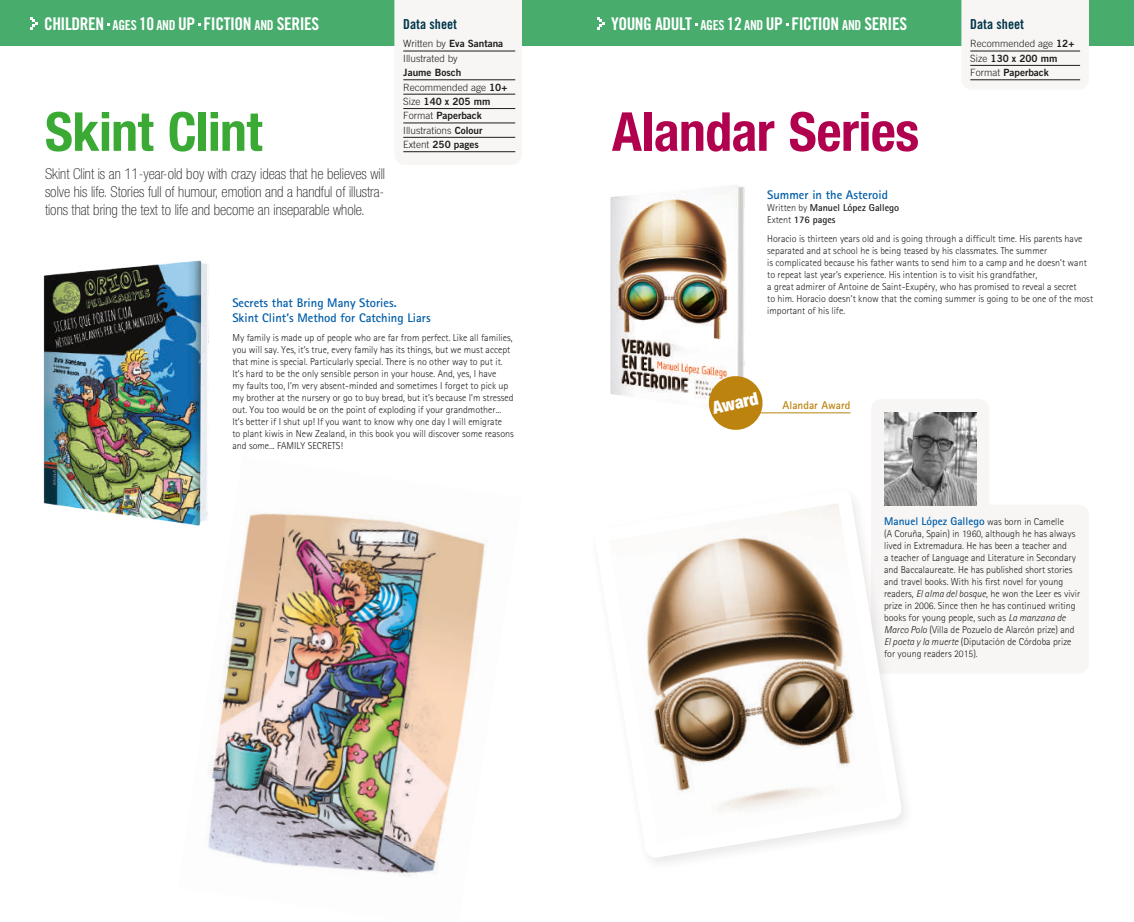
<style>
.page{position:relative;width:1134px;height:922px;background:#fff}
.page>*{position:absolute;margin:0;border:0;box-sizing:border-box;transform-origin:0 0}
.t1{font:700 condensed 53.75px "Helvetica Neue LT Std";letter-spacing:-.01em;color:#b1004e}
.t2{font:700 condensed 53.75px "Helvetica Neue LT Std";letter-spacing:-.015em;color:#3baa35}
.t3{font:17.5px "Trade Gothic LT Std Bd Cn 20";letter-spacing:-.025em;color:#fff}
.t4{font:900 condensed 17.5px "Helvetica Neue LT Std";color:#fff}
.t5{font:100 condensed 15px/18px "Helvetica Neue LT Std";color:#1d1d1b;text-align:justify}
.t6{font:13.75px "Trade Gothic LT Std Bd Cn 20";color:#003549}
.t7{font:700 12.5px/15px "Rotis Sans Serif 65";color:#005da9}
.t8{font:700 11.25px "Rotis Sans Serif 65";color:#005da9}
.t9{font:700 11.25px "Rotis Sans Serif 65";color:#bc830f}
.t10{font:300 10px/12px "Rotis Sans Serif 45";color:#1d1d1b}
.t11{font:10px/14.4px "Trade Gothic LT Std Bd 2";color:#1d1d1b}
.t12{font:300 10px "Trade Gothic LT Std";color:#1d1d1b}
.t13{font:700 10px/12px "Rotis Sans Serif 65";color:#1d1d1b}
.s1{font-size:13.75px}
.s2{font-family:"Trade Gothic LT Std";font-weight:300}
.s3{font-family:"Trade Gothic LT Std Bd 2";font-weight:400}
.s4{font-family:"Rotis Sans Serif 45";font-weight:300}
.s5{font-family:"Rotis Sans Serif 45";font-weight:300;font-size:10px;color:#1d1d1b}
.s6{font-family:"Rotis Sans Serif 46";font-style:italic}
</style>
<div class="page">
<div style="left:0;top:0;width:567px;height:45px;background:#48ac6d"></div>
<svg style="left:30px;top:17px;width:8px;height:12px"></svg>
<div style="left:394px;top:0;width:128px;height:165px;background:#f7f6f4"></div>
<hr style="left:403px;top:51px;width:112px;height:1px;background:#1d1d1b">
<hr style="left:403px;top:80px;width:112px;height:1px;background:#1d1d1b">
<hr style="left:403px;top:94px;width:112px;height:1px;background:#1d1d1b">
<hr style="left:403px;top:108px;width:112px;height:1px;background:#1d1d1b">
<hr style="left:403px;top:123px;width:112px;height:1px;background:#1d1d1b">
<hr style="left:403px;top:137px;width:112px;height:1px;background:#1d1d1b">
<hr style="left:403px;top:151px;width:112px;height:1px;background:#1d1d1b">
<img style="left:43px;top:260px;width:166px;height:263px">
<img style="left:178px;top:456px;width:307px;height:421px">
<div style="left:567px;top:0;width:567px;height:45px;background:#48ac6d"></div>
<svg style="left:597px;top:17px;width:7px;height:12px"></svg>
<div style="left:961px;top:0;width:128px;height:89px;background:#f7f6f4"></div>
<hr style="left:970px;top:51px;width:110px;height:1px;background:#1d1d1b">
<hr style="left:970px;top:65px;width:110px;height:1px;background:#1d1d1b">
<hr style="left:970px;top:80px;width:110px;height:1px;background:#1d1d1b">
<img style="left:610px;top:185px;width:135px;height:214px">
<svg style="left:706px;top:373px;width:59px;height:57px"></svg>
<hr style="left:753px;top:412px;width:97px;height:1px;background:#bc830f">
<div style="left:871px;top:399px;width:118px;height:250px;background:#f7f6f4;border-radius:11px"></div>
<div style="left:871px;top:504px;width:218px;height:169px;background:#f7f6f4;border-radius:11px"></div>
<img style="left:884px;top:413px;width:92px;height:92px">
<div style="left:588px;top:485px;width:327px;height:388px;background:#fff"></div>
<svg style="left:646px;top:488px;width:257px;height:371px"></svg>
<h2 class="t3" style="left:44px;top:13px;width:277px">CHILDREN <span class="s1">AGES</span> 10 <span class="s1">AND</span> UP FICTION <span class="s1">AND</span> SERIES</h2>
<h1 class="t2" style="left:45px;top:99px;width:219px">Skint Clint</h1>
<h3 class="t5" style="left:45px;top:165px;width:342px">Skint Clint is an 11-year-old boy with crazy ideas that he believes will solve his life. Stories full of humour, emotion and a handful of illustra&shy;tions that bring the text to life and become an inseparable whole.</h3>
<h3 class="t6" style="left:403px;top:16px;width:55px">Data sheet</h3>
<p class="t11" style="left:403px;top:36px;width:101px"><span class="s2">Written by</span> Eva Santana</p>
<p class="t12" style="left:403px;top:52px;width:56px">Illustrated by</p>
<p class="t11" style="left:403px;top:65px;width:60px">Jaume Bosch</p>
<p class="t12" style="left:403px;top:81px;width:106px">Recommended age <span class="s3">10+</span></p>
<p class="t11" style="left:403px;top:94px;width:89px"><span class="s2">Size</span> 140 x 205 mm<br><span class="s2">Format</span> Paperback</p>
<p class="t12" style="left:403px;top:124px;width:81px">Illustrations <span class="s3">Colour</span></p>
<p class="t11" style="left:403px;top:137px;width:77px"><span class="s2">Extent</span> 250 pages</p>
<p class="t7" style="left:232px;top:295px;width:200px">Secrets that Bring Many Stories.<br>Skint Clint’s Method for Catching Liars</p>
<p class="t10" style="left:232px;top:332px;width:283px">My family is made up of people who are far from perfect. Like all families, you will say. Yes, it’s true, every family has its things, but we must accept that mine is special. Particularly special. There is no other way to put it.<br>It’s hard to be the only sensible person in your house. And, yes, I have<br>my faults too, I’m very absent-minded and sometimes I forget to pick up my brother at the nursery or go to buy bread, but it’s because I’m stressed out. You too would be on the point of exploding if your grandmother...<br>It’s better if I shut up! If you want to know why one day I will emigrate<br>to plant kiwis in New Zealand, in this book you will discover some reasons and some... FAMILY SECRETS!</p>
<h2 class="t3" style="left:611px;top:13px;width:298px">YOUNG ADULT <span class="s1">AGES</span> 12 <span class="s1">AND</span> UP FICTION <span class="s1">AND</span> SERIES</h2>
<h1 class="t1" style="left:612px;top:99px;width:309px">Alandar Series</h1>
<h3 class="t6" style="left:970px;top:16px;width:55px">Data sheet</h3>
<p class="t12" style="left:970px;top:38px;width:106px">Recommended age <span class="s3">12+</span></p>
<p class="t11" style="left:970px;top:51px;width:89px"><span class="s2">Size</span> 130 x 200 mm<br><span class="s2">Format</span> Paperback</p>
<p class="t7" style="left:767px;top:187px;width:122px">Summer in the Asteroid</p>
<p class="t13" style="left:767px;top:201px;width:134px"><span class="s4">Written by</span> Manuel López Gallego<br><span class="s4">Extent</span> 176 pages</p>
<p class="t10" style="left:767px;top:233px;width:327px">Horacio is thirteen years old and is going through a difficult time. His parents have separated and at school he is being teased by his classmates. The summer<br>is complicated because his father wants to send him to a camp and he doesn’t want to repeat last year’s experience. His intention is to visit his grandfather,<br>a great admirer of Antoine de Saint-Exupéry, who has promised to reveal a secret<br>to him. Horacio doesn’t know that the coming summer is going to be one of the most important of his life.</p>
<h2 class="t4" style="left:711px;top:397px;width:48px;rotate:-12deg">Award</h2>
<p class="t9" style="left:782px;top:398px;width:69px">Alandar Award</p>
<p class="t8" style="left:884px;top:514px;width:181px">Manuel López Gallego <span class="s5">was born in Camelle</span></p>
<p class="t10" style="left:884px;top:527px;width:198px">(A Coruña, Spain) in 1960, although he has always lived in Extremadura. He has been a teacher and<br>a teacher of Language and Literature in Secondary and Baccalaureate. He has published short stories and travel books. With his first novel for young readers, <span class="s6">El alma del bosque</span>, he won the Leer es vivir prize in 2006. Since then he has continued writing books for young people, such as <span class="s6">La manzana de Marco Polo</span> (Villa de Pozuelo de Alarcón prize) and <span class="s6">El poeta y la muerte</span> (Diputación de Córdoba prize for young readers 2015).</p>
</div>
